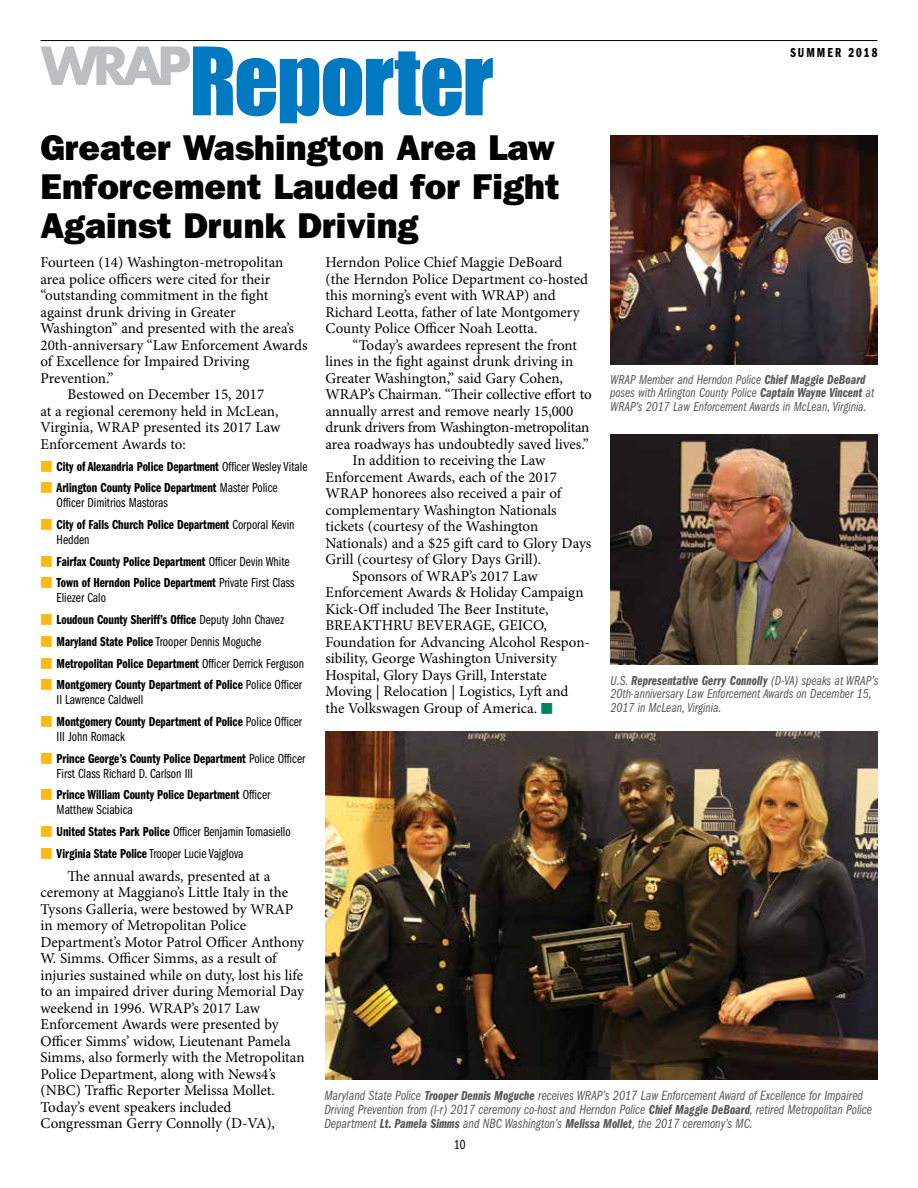
<style>
.page{position:relative;width:918px;height:1188px;background:#fff}
.page>*{position:absolute;margin:0;border:0;box-sizing:border-box;transform-origin:0 0}
.t1{font:36px/39px "ITC Franklin Gothic Std Hvy";color:#000;text-align:justify}
.t2{font:15px/16.5px "Minion Pro";letter-spacing:-.005em;color:#000}
.t3{font:15px "Minion Pro";letter-spacing:-.025em;color:#000}
.t4{font:13.8px/13.8px "ITC Franklin Gothic Std Bk Cp It";color:#58595b}
.t5{font:13.5px "ITC Franklin Gothic Std Dm Cp";color:#000}
.t6{font:13.5px "ITC Franklin Gothic Std Bk Cp";color:#000}
.t7{font:13.5px/13.5px "ITC Franklin Gothic Std Bk Cp It";color:#58595b}
.t8{font:13.5px "ITC Franklin Gothic Std Dm Cp It";color:#58595b}
.t9{font:13.5px "ITC Franklin Gothic Std Dm Cp";letter-spacing:.15em;color:#000}
.s1{font-family:"Universal Std Newswith Comm Pi";color:#fdb913}
.s2{font-family:"ITC Franklin Gothic Std Bk Cp"}
.s3{font-family:"ITC Franklin Gothic Std Dm Cp"}
.s4{font-family:"Universal Std Newswith Comm Pi";font-size:13.5px;color:#008265}
.s5{font-family:"ITC Franklin Gothic Std Dm Cp It"}
.s6{font-family:"ITC Franklin Gothic Std Bk Cp It"}
.s7{font-family:"ITC Franklin Gothic Std Dm Cp It";font-size:13.5px}
</style>
<div class="page">
<svg style="left:40px;top:47px;width:453px;height:76px"></svg>
<hr style="left:40px;top:40px;width:838px;height:1px;background:#000">
<img style="left:326px;top:731px;width:552px;height:349px">
<img style="left:611px;top:435px;width:267px;height:229px">
<img style="left:610px;top:135px;width:268px;height:229px">
<h1 class="t1" style="left:40px;top:128px;width:520px">Greater Washington Area Law Enforcement Lauded for Fight Against Drunk Driving</h1>
<p class="t9" style="left:790px;top:45px;width:89px">SUMMER 2018</p>
<p class="t2" style="left:40px;top:255px;width:244px">Fourteen (14) Washington-metropolitan</p>
<p class="t2" style="left:40px;top:271px;width:231px">area police officers were cited for their</p>
<p class="t2" style="left:40px;top:288px;width:229px">“outstanding commitment in the fight</p>
<p class="t2" style="left:40px;top:304px;width:197px">against drunk driving in Greater</p>
<p class="t2" style="left:40px;top:321px;width:255px">Washington” and presented with the area’s</p>
<p class="t2" style="left:40px;top:337px;width:269px">20th-anniversary “Law Enforcement Awards</p>
<p class="t2" style="left:40px;top:354px;width:211px">of Excellence for Impaired Driving</p>
<p class="t2" style="left:40px;top:370px;width:74px">Prevention.”</p>
<p class="t2" style="left:68px;top:387px;width:198px">Bestowed on December 15, 2017</p>
<p class="t2" style="left:40px;top:403px;width:240px">at a regional ceremony held in McLean,</p>
<p class="t2" style="left:40px;top:420px;width:241px">Virginia, WRAP presented its 2017 Law</p>
<p class="t2" style="left:40px;top:436px;width:147px">Enforcement Awards to:</p>
<p class="t5" style="left:40px;top:459px;width:269px"><span class="s1">■</span> City of Alexandria Police Department <span class="s2">Officer Wesley Vitale</span></p>
<p class="t5" style="left:40px;top:480px;width:239px"><span class="s1">■</span> Arlington County Police Department <span class="s2">Master Police</span></p>
<p class="t6" style="left:57px;top:496px;width:113px">Officer Dimitrios Mastoras</p>
<p class="t5" style="left:40px;top:517px;width:256px"><span class="s1">■</span> City of Falls Church Police Department <span class="s2">Corporal Kevin</span></p>
<p class="t6" style="left:57px;top:532px;width:34px">Hedden</p>
<p class="t5" style="left:40px;top:554px;width:251px"><span class="s1">■</span> Fairfax County Police Department <span class="s2">Officer Devin White</span></p>
<p class="t5" style="left:40px;top:576px;width:256px"><span class="s1">■</span> Town of Herndon Police Department <span class="s2">Private First Class</span></p>
<p class="t6" style="left:57px;top:591px;width:51px">Eliezer Calo</p>
<p class="t5" style="left:40px;top:612px;width:245px"><span class="s1">■</span> Loudoun County Sheriff’s Office <span class="s2">Deputy John Chavez</span></p>
<p class="t6" style="left:40px;top:634px;width:222px"><span class="s1">■</span> <span class="s3">Maryland State Police</span> Trooper Dennis Moguche</p>
<p class="t5" style="left:40px;top:656px;width:265px"><span class="s1">■</span> Metropolitan Police Department <span class="s2">Officer Derrick Ferguson</span></p>
<p class="t5" style="left:40px;top:677px;width:263px"><span class="s1">■</span> Montgomery County Department of Police <span class="s2">Police Officer</span></p>
<p class="t6" style="left:57px;top:692px;width:88px">II Lawrence Caldwell</p>
<p class="t5" style="left:40px;top:714px;width:263px"><span class="s1">■</span> Montgomery County Department of Police <span class="s2">Police Officer</span></p>
<p class="t6" style="left:57px;top:729px;width:70px">III John Romack</p>
<p class="t5" style="left:40px;top:751px;width:266px"><span class="s1">■</span> Prince George’s County Police Department <span class="s2">Police Officer</span></p>
<p class="t6" style="left:57px;top:766px;width:138px">First Class Richard D. Carlson III</p>
<p class="t5" style="left:40px;top:787px;width:231px"><span class="s1">■</span> Prince William County Police Department <span class="s2">Officer</span></p>
<p class="t6" style="left:57px;top:802px;width:78px">Matthew Sciabica</p>
<p class="t6" style="left:40px;top:824px;width:252px"><span class="s1">■</span> <span class="s3">United States Park Police</span> Officer Benjamin Tomasiello</p>
<p class="t6" style="left:40px;top:846px;width:205px"><span class="s1">■</span> <span class="s3">Virginia State Police</span> Trooper Lucie Vajglova</p>
<p class="t2" style="left:40px;top:868px;width:266px;text-indent:27px">The annual awards, presented at a ceremony at Maggiano’s Little Italy in the Tysons Galleria, were bestowed by WRAP in memory of Metropolitan Police Department’s Motor Patrol Officer Anthony W. Simms. Officer Simms, as a result of injuries sustained while on duty, lost his life to an impaired driver during Memorial Day weekend in 1996. WRAP’s 2017 Law Enforcement Awards were presented by Officer Simms’ widow, Lieutenant Pamela Simms, also formerly with the Metropolitan Police Department, along with News4’s (NBC) Traffic Reporter Melissa Mollet.<br>Today’s event speakers included Congressman Gerry Connolly (D-VA),</p>
<p class="t2" style="left:326px;top:255px;width:264px">Herndon Police Chief Maggie DeBoard (the Herndon Police Department co-hosted this morning’s event with WRAP) and Richard Leotta, father of late Montgomery County Police Officer Noah Leotta.</p>
<p class="t2" style="left:352px;top:337px;width:226px">“Today’s awardees represent the front</p>
<p class="t2" style="left:326px;top:354px;width:249px">lines in the fight against drunk driving in</p>
<p class="t2" style="left:326px;top:370px;width:239px">Greater Washington,” said Gary Cohen,</p>
<p class="t2" style="left:326px;top:387px;width:268px">WRAP’s Chairman. “Their collective effort to</p>
<p class="t2" style="left:326px;top:403px;width:249px">annually arrest and remove nearly 15,000</p>
<p class="t3" style="left:326px;top:419px;width:265px">drunk drivers from Washington-metropolitan</p>
<p class="t2" style="left:326px;top:436px;width:265px">area roadways has undoubtedly saved lives.”</p>
<p class="t2" style="left:352px;top:453px;width:194px">In addition to receiving the Law</p>
<p class="t2" style="left:326px;top:469px;width:233px">Enforcement Awards, each of the 2017</p>
<p class="t2" style="left:326px;top:486px;width:237px">WRAP honorees also received a pair of</p>
<p class="t2" style="left:326px;top:502px;width:233px">complementary Washington Nationals</p>
<p class="t2" style="left:326px;top:519px;width:214px">tickets (courtesy of the Washington</p>
<p class="t2" style="left:326px;top:535px;width:267px">Nationals) and a $25 gift card to Glory Days</p>
<p class="t2" style="left:326px;top:552px;width:217px">Grill (courtesy of Glory Days Grill).</p>
<p class="t2" style="left:352px;top:568px;width:187px">Sponsors of WRAP’s 2017 Law</p>
<p class="t2" style="left:326px;top:585px;width:260px">Enforcement Awards &amp; Holiday Campaign</p>
<p class="t2" style="left:326px;top:601px;width:225px">Kick-Off included The Beer Institute,</p>
<p class="t2" style="left:326px;top:618px;width:223px">BREAKTHRU BEVERAGE, GEICO,</p>
<p class="t2" style="left:326px;top:634px;width:266px">Foundation for Advancing Alcohol Respon-</p>
<p class="t2" style="left:326px;top:651px;width:233px">sibility, George Washington University</p>
<p class="t2" style="left:326px;top:667px;width:223px">Hospital, Glory Days Grill, Interstate</p>
<p class="t2" style="left:326px;top:684px;width:244px">Moving | Relocation | Logistics, Lyft and</p>
<p class="t2" style="left:326px;top:700px;width:229px">the Volkswagen Group of America. <span class="s4">■</span></p>
<p class="t7" style="left:610px;top:373px;width:266px">WRAP Member and Herndon Police <span class="s5">Chief Maggie DeBoard </span>poses with Arlington County Police <span class="s5">Captain Wayne Vincent</span> at<br>WRAP’s 2017 Law Enforcement Awards in McLean, Virginia.</p>
<p class="t8" style="left:610px;top:672px;width:269px"><span class="s6">U.S.</span> Representative Gerry Connolly <span class="s6">(D-VA) speaks at WRAP’s</span></p>
<p class="t7" style="left:610px;top:687px;width:263px">20th-anniversary Law Enforcement Awards on December 15,<br>2017 in McLean, Virginia.</p>
<p class="t4" style="left:324px;top:1089px;width:549px">Maryland State Police <span class="s7">Trooper Dennis Moguche</span> receives WRAP’s 2017 Law Enforcement Award of Excellence for Impaired<br>Driving Prevention from (l-r) 2017 ceremony co-host and Herndon Police <span class="s7">Chief Maggie DeBoard</span>, retired Metropolitan Police<br>Department <span class="s7">Lt. Pamela Simms</span> and NBC Washington’s <span class="s7">Melissa Mollet</span>, the 2017 ceremony’s MC.</p>
<p class="t6" style="left:454px;top:1137px;width:13px">10</p>
</div>
